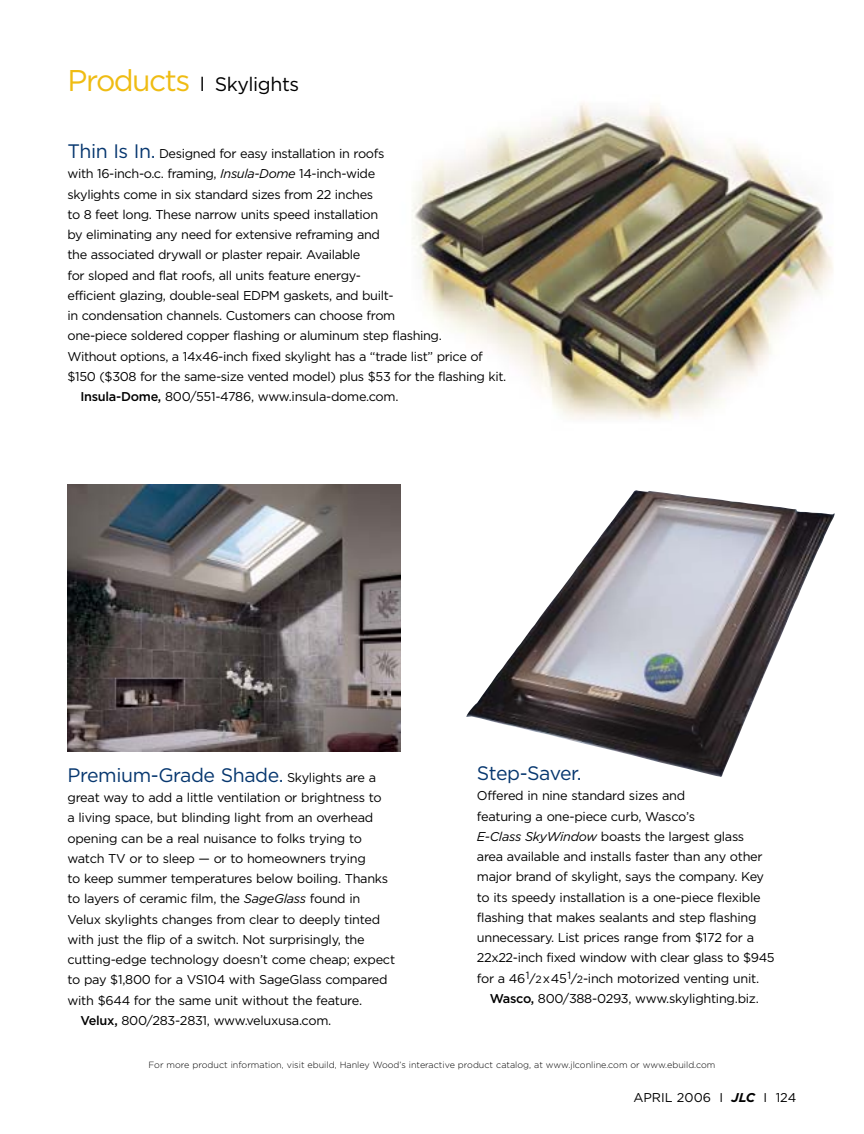
<style>
.page{position:relative;width:864px;height:1134px;background:#fff}
.page>*{position:absolute;margin:0;border:0;box-sizing:border-box;transform-origin:0 0}
.t1{font:19.5px "Gotham";letter-spacing:-.02em;color:#07376f}
.t2{font:19.5px "Gotham";letter-spacing:-.02em;color:#000}
.t3{font:12.75px/20.2px "Gotham";letter-spacing:-.03em;color:#000}
.t4{font:12.75px "Gotham";color:#000}
.t5{font:300 9px "Gotham";color:#000}
.s1{font-size:30px;color:#efbc13}
.s2{font-size:19.5px;color:#07376f}
.s3{font-style:italic}
.s4{font-weight:500}
.s5{font-size:12.75px;color:#000}
.s6{font-size:10.5px}
.s7{font-weight:700;font-style:italic}
</style>
<div class="page">
<img style="left:412px;top:103px;width:421px;height:317px">
<img style="left:68px;top:485px;width:332px;height:266px">
<img style="left:466px;top:490px;width:369px;height:287px">
<h1 class="t2" style="left:68px;top:77px;width:233px"><span class="s1">Products</span> l Skylights</h1>
<p class="t3" style="left:67px;top:145px;width:318px"><span class="s2">Thin Is In.</span> Designed for easy installation in roofs</p>
<p class="t3" style="left:67px;top:165px;width:309px">with 16-inch-o.c. framing, <span class="s3">Insula-Dome</span> 14-inch-wide</p>
<p class="t3" style="left:67px;top:185px;width:307px">skylights come in six standard sizes from 22 inches</p>
<p class="t3" style="left:67px;top:205px;width:312px">to 8 feet long. These narrow units speed installation</p>
<p class="t3" style="left:67px;top:226px;width:314px">by eliminating any need for extensive reframing and</p>
<p class="t3" style="left:67px;top:246px;width:294px">the associated drywall or plaster repair. Available</p>
<p class="t3" style="left:67px;top:266px;width:295px">for sloped and flat roofs, all units feature energy-</p>
<p class="t3" style="left:67px;top:286px;width:328px">efficient glazing, double-seal EDPM gaskets, and built-</p>
<p class="t3" style="left:67px;top:307px;width:329px">in condensation channels. Customers can choose from</p>
<p class="t3" style="left:67px;top:327px;width:376px">one-piece soldered copper flashing or aluminum step flashing.</p>
<p class="t3" style="left:67px;top:347px;width:417px">Without options, a 14x46-inch fixed skylight has a “trade list” price of</p>
<p class="t3" style="left:67px;top:367px;width:440px">$150 ($308 for the same-size vented model) plus $53 for the flashing kit.</p>
<p class="t3" style="left:80px;top:387px;width:320px"><span class="s4">Insula-Dome,</span> 800/551-4786, www.insula-dome.com.</p>
<h1 class="t1" style="left:68px;top:768px;width:310px">Premium-Grade Shade. <span class="s5">Skylights are a</span></h1>
<p class="t3" style="left:68px;top:788px;width:316px">great way to add a little ventilation or brightness to</p>
<p class="t3" style="left:68px;top:809px;width:307px">a living space, but blinding light from an overhead</p>
<p class="t3" style="left:68px;top:829px;width:296px">opening can be a real nuisance to folks trying to</p>
<p class="t3" style="left:68px;top:849px;width:300px">watch TV or to sleep — or to homeowners trying</p>
<p class="t3" style="left:68px;top:869px;width:322px">to keep summer temperatures below boiling. Thanks</p>
<p class="t3" style="left:68px;top:890px;width:294px">to layers of ceramic film, the <span class="s3">SageGlass</span> found in</p>
<p class="t3" style="left:68px;top:910px;width:314px">Velux skylights changes from clear to deeply tinted</p>
<p class="t3" style="left:68px;top:930px;width:299px">with just the flip of a switch. Not surprisingly, the</p>
<p class="t3" style="left:68px;top:950px;width:329px">cutting-edge technology doesn’t come cheap; expect</p>
<p class="t3" style="left:68px;top:971px;width:322px">to pay $1,800 for a VS104 with SageGlass compared</p>
<p class="t3" style="left:68px;top:991px;width:296px">with $644 for the same unit without the feature.</p>
<p class="t3" style="left:80px;top:1011px;width:252px"><span class="s4">Velux,</span> 800/283-2831, www.veluxusa.com.</p>
<h1 class="t1" style="left:477px;top:766px;width:106px">Step-Saver.</h1>
<p class="t3" style="left:477px;top:787px;width:299px">Offered in nine standard sizes and<br>featuring a one-piece curb, Wasco’s<br><span class="s3">E-Class SkyWindow</span> boasts the largest glass<br>area available and installs faster than any other major brand of skylight, says the company. Key to its speedy installation is a one-piece flexible flashing that makes sealants and step flashing unnecessary. List prices range from $172 for a 22x22-inch fixed window with clear glass to $945 for a 46<sup>1</sup>⁄<span class="s6">2</span>x45<sup>1</sup>⁄<span class="s6">2</span>-inch motorized venting unit.</p>
<p class="t3" style="left:490px;top:989px;width:271px"><span class="s4">Wasco,</span> 800/388-0293, www.skylighting.biz.</p>
<p class="t5" style="left:148px;top:1061px;width:569px">For more product information, visit ebuild, Hanley Wood’s interactive product catalog, at www.jlconline.com or www.ebuild.com</p>
<p class="t4" style="left:633px;top:1093px;width:165px">APRIL 2006 I <span class="s7">JLC</span> I 124</p>
</div>
